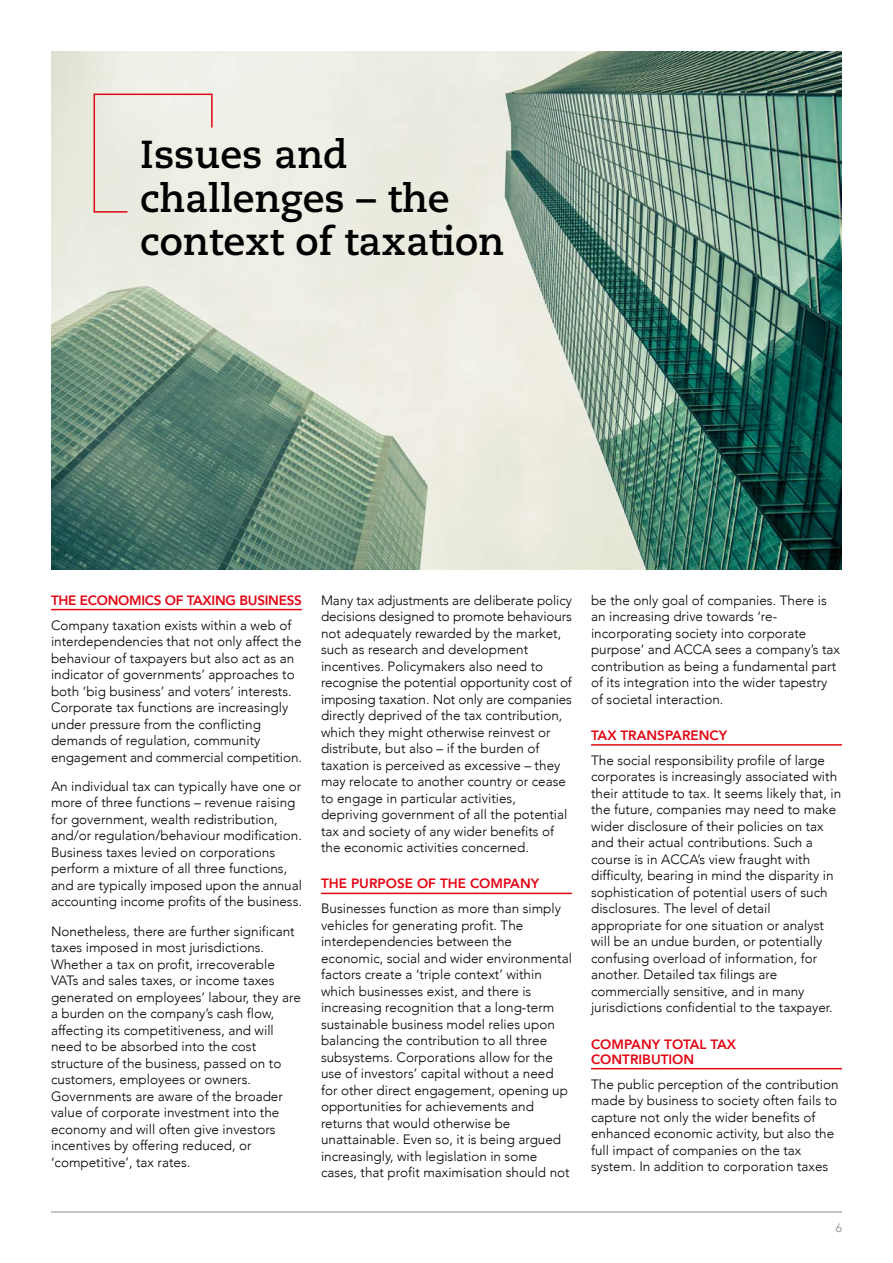
<style>
.page{position:relative;width:893px;height:1263px;background:#fff}
.page>*{position:absolute;margin:0;border:0;box-sizing:border-box;transform-origin:0 0}
.t1{font:700 39px/43.5px "Caecilia";color:#000}
.t2{font:300 13.5px/16.5px "Avenir";color:#000}
.t3{font:800 13.5px/15px "Avenir";color:#e30613}
.t4{font:800 13.5px "Avenir";letter-spacing:-.02em;color:#e30613}
.t5{font:300 12px "Avenir";color:#858a8d}
</style>
<div class="page">
<img style="left:51px;top:51px;width:791px;height:519px">
<hr style="left:51px;top:1212px;width:791px;height:1px;background:#858a8d">
<hr style="left:51px;top:609px;width:251px;height:1px;background:#e30613">
<hr style="left:321px;top:893px;width:251px;height:1px;background:#e30613">
<hr style="left:591px;top:744px;width:251px;height:2px;background:#e30613">
<hr style="left:591px;top:1068px;width:251px;height:1px;background:#e30613">
<div style="left:93px;top:93px;width:120px;height:120px;background:#eceee3"></div>
<h1 class="t1" style="left:140px;top:133px;width:365px">Issues and challenges – the context of taxation</h1>
<p class="t4" style="left:51px;top:589px;width:252px">THE ECONOMICS OF TAXING BUSINESS</p>
<p class="t2" style="left:51px;top:617px;width:252px">Company taxation exists within a web of interdependencies that not only affect the behaviour of taxpayers but also act as an indicator of governments’ approaches to both ‘big business’ and voters’ interests.<br>Corporate tax functions are increasingly under pressure from the conflicting demands of regulation, community engagement and commercial competition.</p>
<p class="t2" style="left:51px;top:778px;width:252px">An individual tax can typically have one or more of three functions – revenue raising for government, wealth redistribution, and/or regulation/behaviour modification.<br>Business taxes levied on corporations perform a mixture of all three functions, and are typically imposed upon the annual accounting income profits of the business.</p>
<p class="t2" style="left:51px;top:923px;width:251px">Nonetheless, there are further significant taxes imposed in most jurisdictions.<br>Whether a tax on profit, irrecoverable VATs and sales taxes, or income taxes generated on employees’ labour, they are a burden on the company’s cash flow, affecting its competitiveness, and will need to be absorbed into the cost structure of the business, passed on to customers, employees or owners.<br>Governments are aware of the broader value of corporate investment into the economy and will often give investors incentives by offering reduced, or ‘competitive’, tax rates.</p>
<p class="t2" style="left:321px;top:592px;width:252px">Many tax adjustments are deliberate policy decisions designed to promote behaviours not adequately rewarded by the market, such as research and development incentives. Policymakers also need to recognise the potential opportunity cost of imposing taxation. Not only are companies directly deprived of the tax contribution, which they might otherwise reinvest or distribute, but also – if the burden of taxation is perceived as excessive – they may relocate to another country or cease to engage in particular activities, depriving government of all the potential tax and society of any wider benefits of the economic activities concerned.</p>
<p class="t3" style="left:321px;top:876px;width:220px">THE PURPOSE OF THE COMPANY</p>
<p class="t2" style="left:321px;top:900px;width:252px">Businesses function as more than simply vehicles for generating profit. The interdependencies between the economic, social and wider environmental factors create a ‘triple context’ within which businesses exist, and there is increasing recognition that a long-term sustainable business model relies upon balancing the contribution to all three subsystems. Corporations allow for the use of investors’ capital without a need for other direct engagement, opening up opportunities for achievements and returns that would otherwise be unattainable. Even so, it is being argued increasingly, with legislation in some cases, that profit maximisation should not</p>
<p class="t2" style="left:591px;top:592px;width:250px">be the only goal of companies. There is an increasing drive towards ‘re&shy;incorporating society into corporate purpose’ and ACCA sees a company’s tax contribution as being a fundamental part of its integration into the wider tapestry of societal interaction.</p>
<p class="t3" style="left:591px;top:728px;width:138px">TAX TRANSPARENCY</p>
<p class="t2" style="left:591px;top:752px;width:252px">The social responsibility profile of large corporates is increasingly associated with their attitude to tax. It seems likely that, in the future, companies may need to make wider disclosure of their policies on tax and their actual contributions. Such a course is in ACCA’s view fraught with difficulty, bearing in mind the disparity in sophistication of potential users of such disclosures. The level of detail appropriate for one situation or analyst will be an undue burden, or potentially confusing overload of information, for another. Detailed tax filings are commercially sensitive, and in many jurisdictions confidential to the taxpayer.</p>
<p class="t3" style="left:591px;top:1036px;width:146px">COMPANY TOTAL TAX<br>CONTRIBUTION</p>
<p class="t2" style="left:591px;top:1076px;width:249px">The public perception of the contribution made by business to society often fails to capture not only the wider benefits of enhanced economic activity, but also the full impact of companies on the tax system. In addition to corporation taxes</p>
<p class="t5" style="left:836px;top:1221px;width:8px">6</p>
</div>
